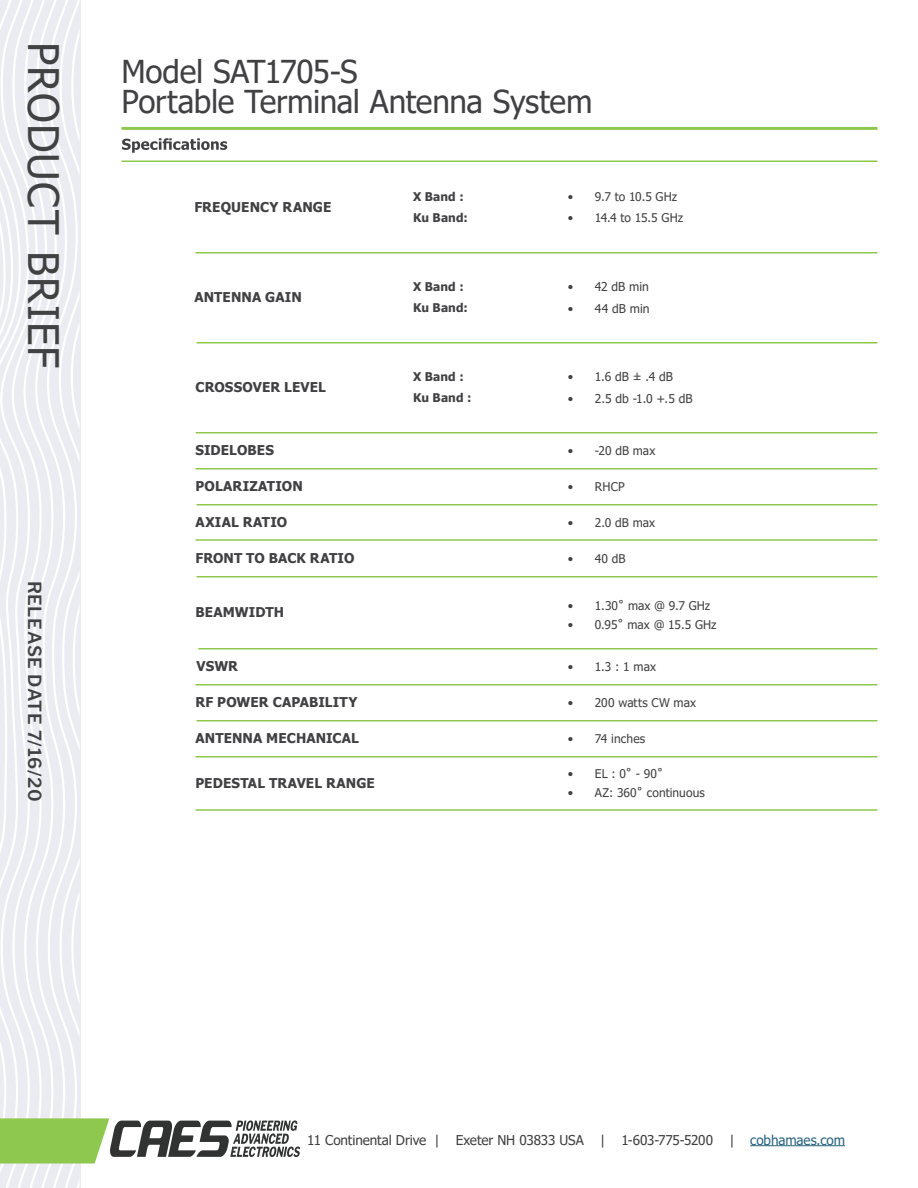
<style>
.page{position:relative;width:918px;height:1188px;background:#fff}
.page>*{position:absolute;margin:0;border:0;box-sizing:border-box;transform-origin:0 0}
.t1{font:42px "Tahoma";letter-spacing:.03em;color:#414042}
.t2{font:31.5px/30.8px "Tahoma";letter-spacing:-.01em;color:#414042}
.t3{font:600 18px "Libre Franklin";letter-spacing:.035em;color:#414042}
.t4{font:700 13.5px "Tahoma";letter-spacing:.01em;color:#414042}
.t5{font:13.5px "Tahoma";letter-spacing:-.005em;color:#414042}
.t6{font:12.15px "Tahoma";color:#414042}
.t7{font:12px "Tahoma";letter-spacing:.01em;color:#414042}
.t8{font:700 12px/21.8px "Tahoma";letter-spacing:.01em;color:#414042}
.s1{color:#2a6480}
</style>
<div class="page">
<svg style="left:0;top:0;width:109px;height:1188px"></svg>
<hr style="left:750px;top:1145px;width:95px;height:1px;background:#2a6480">
<hr style="left:122px;top:127px;width:756px;height:3px;background:#8fc84e">
<hr style="left:122px;top:160px;width:756px;height:2px;background:#8fc84e">
<hr style="left:195px;top:252px;width:683px;height:2px;background:#8fc84e">
<hr style="left:197px;top:342px;width:680px;height:2px;background:#8fc84e">
<hr style="left:196px;top:432px;width:682px;height:2px;background:#8fc84e">
<hr style="left:195px;top:468px;width:683px;height:2px;background:#8fc84e">
<hr style="left:197px;top:504px;width:680px;height:2px;background:#8fc84e">
<hr style="left:195px;top:539px;width:683px;height:2px;background:#8fc84e">
<hr style="left:197px;top:576px;width:680px;height:2px;background:#8fc84e">
<hr style="left:198px;top:648px;width:679px;height:2px;background:#8fc84e">
<hr style="left:195px;top:684px;width:683px;height:2px;background:#8fc84e">
<svg style="left:122px;top:138px;width:105px;height:15px"></svg>
<hr style="left:197px;top:720px;width:680px;height:2px;background:#8fc84e">
<hr style="left:195px;top:756px;width:683px;height:2px;background:#8fc84e">
<hr style="left:195px;top:809px;width:683px;height:2px;background:#8fc84e">
<img style="left:109px;top:1118px;width:192px;height:39px">
<h1 class="t1" style="left:72px;top:42px;width:327px;rotate:90deg">PRODUCT BRIEF</h1>
<h3 class="t3" style="left:45px;top:580px;width:222px;rotate:90deg">RELEASE DATE 7/16/20</h3>
<h2 class="t2" style="left:122px;top:58px;width:473px">Model SAT1705-S<br>Portable Terminal Antenna System</h2>
<p class="t4" style="left:194px;top:198px;width:139px">FREQUENCY RANGE</p>
<p class="t4" style="left:194px;top:288px;width:109px">ANTENNA GAIN</p>
<p class="t4" style="left:195px;top:378px;width:132px">CROSSOVER LEVEL</p>
<p class="t4" style="left:195px;top:441px;width:80px">SIDELOBES</p>
<p class="t4" style="left:195px;top:477px;width:109px">POLARIZATION</p>
<p class="t4" style="left:195px;top:513px;width:93px">AXIAL RATIO</p>
<p class="t4" style="left:195px;top:549px;width:160px">FRONT TO BACK RATIO</p>
<p class="t4" style="left:195px;top:603px;width:90px">BEAMWIDTH</p>
<p class="t4" style="left:197px;top:657px;width:43px">VSWR</p>
<p class="t4" style="left:195px;top:693px;width:164px">RF POWER CAPABILITY</p>
<p class="t4" style="left:195px;top:729px;width:165px">ANTENNA MECHANICAL</p>
<p class="t4" style="left:195px;top:774px;width:181px">PEDESTAL TRAVEL RANGE</p>
<p class="t8" style="left:413px;top:186px;width:56px">X Band :<br>Ku Band:</p>
<p class="t8" style="left:413px;top:276px;width:56px">X Band :<br>Ku Band:</p>
<p class="t7" style="left:568px;top:188px;width:111px">• 9.7 to 10.5 GHz</p>
<p class="t7" style="left:568px;top:210px;width:117px">• 14.4 to 15.5 GHz</p>
<p class="t6" style="left:568px;top:278px;width:83px">• 42 dB min</p>
<p class="t6" style="left:568px;top:300px;width:83px">• 44 dB min</p>
<p class="t8" style="left:413px;top:366px;width:60px">X Band :<br>Ku Band :</p>
<p class="t6" style="left:568px;top:368px;width:107px">• 1.6 dB ± .4 dB</p>
<p class="t6" style="left:568px;top:390px;width:126px">• 2.5 db -1.0 +.5 dB</p>
<p class="t7" style="left:568px;top:442px;width:89px">• -20 dB max</p>
<p class="t7" style="left:568px;top:478px;width:58px">• RHCP</p>
<p class="t7" style="left:568px;top:514px;width:89px">• 2.0 dB max</p>
<p class="t7" style="left:568px;top:550px;width:59px">• 40 dB</p>
<p class="t7" style="left:568px;top:598px;width:144px">• 1.30˚ max @ 9.7 GHz</p>
<p class="t7" style="left:568px;top:616px;width:150px">• 0.95˚ max @ 15.5 GHz</p>
<p class="t7" style="left:568px;top:658px;width:90px">• 1.3 : 1 max</p>
<p class="t7" style="left:568px;top:694px;width:130px">• 200 watts CW max</p>
<p class="t7" style="left:568px;top:730px;width:79px">• 74 inches</p>
<p class="t7" style="left:568px;top:766px;width:97px">• EL : 0˚ - 90˚</p>
<p class="t7" style="left:568px;top:785px;width:138px">• AZ: 360˚ continuous</p>
<p class="t5" style="left:307px;top:1131px;width:539px">11 Continental Drive | Exeter NH 03833 USA | 1-603-775-5200 | <span class="s1">cobhamaes.com</span></p>
</div>
